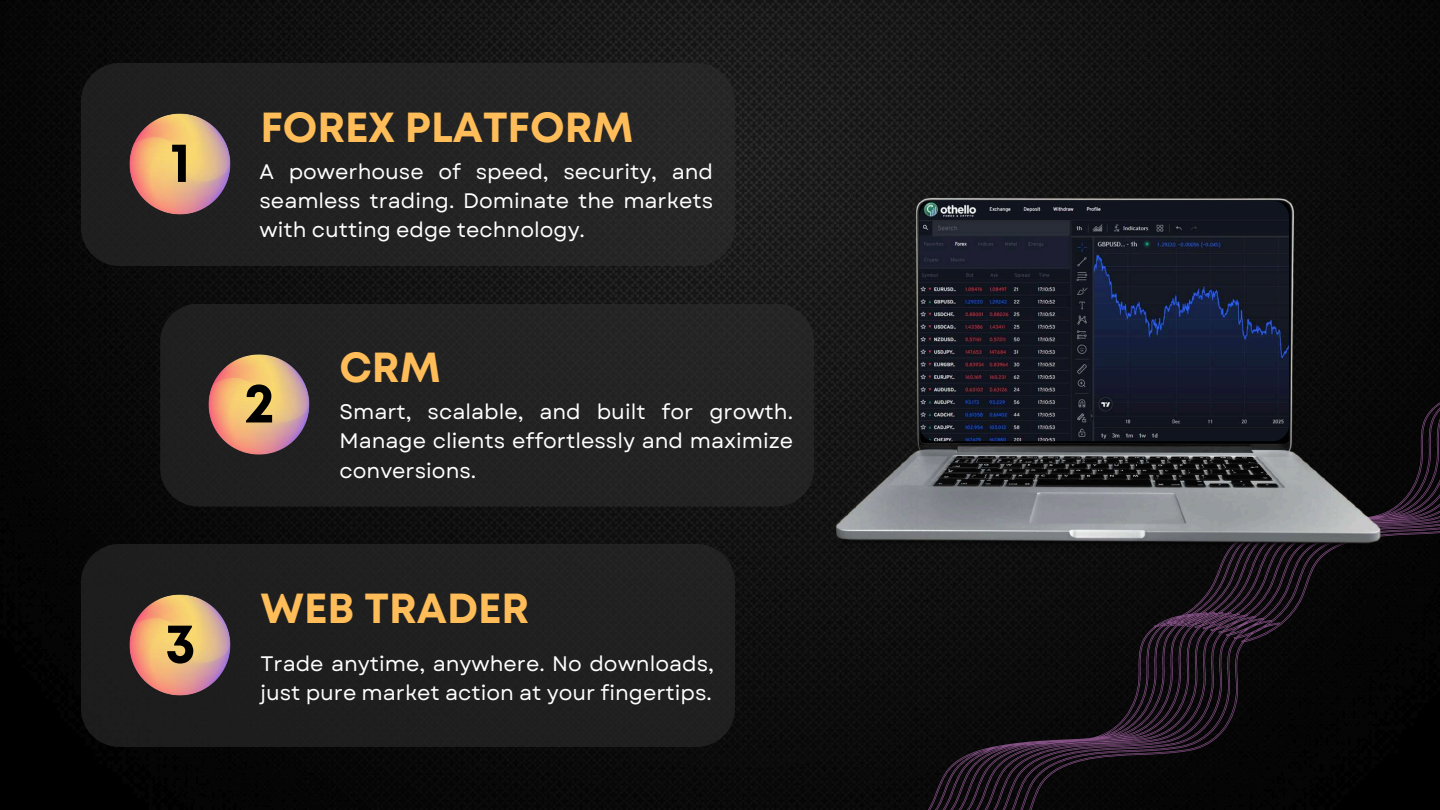
<style>
.page{position:relative;width:1440px;height:810px;background:#fff}
.page>*{position:absolute;margin:0;border:0;box-sizing:border-box;transform-origin:0 0}
.t1{font:700 56px "Mont";color:#000}
.t2{font:700 42px "Mont";color:#ffbd59}
.t3{font:21px/29.2px "Garet";color:#fff;text-align:justify}
</style>
<div class="page">
<img style="left:0;top:0;width:1440px;height:810px">
<svg style="left:872px;top:391px;width:568px;height:419px;background:#0e0b0e"></svg>
<div style="left:81px;top:63px;width:654px;height:203px;background:#232323;border-radius:38px"></div>
<img style="left:129px;top:113px;width:102px;height:102px">
<div style="left:160px;top:304px;width:654px;height:203px;background:#222;border-radius:38px"></div>
<img style="left:208px;top:354px;width:102px;height:101px">
<div style="left:81px;top:544px;width:654px;height:203px;background:#1f1f1f;border-radius:38px"></div>
<img style="left:129px;top:594px;width:102px;height:102px">
<img style="left:834px;top:195px;width:551px;height:359px">
<img style="left:919px;top:201px;width:370px;height:240px;border-radius:16px">
<h1 class="t1" style="left:170px;top:141px;width:22px">1</h1>
<h1 class="t1" style="left:165px;top:622px;width:32px">3</h1>
<h2 class="t2" style="left:260px;top:111px;width:375px">FOREX PLATFORM</h2>
<p class="t3" style="left:260px;top:157px;width:455px">A powerhouse of speed, security, and seamless trading. Dominate the markets with cutting edge technology.</p>
<h1 class="t1" style="left:244px;top:382px;width:32px">2</h1>
<h2 class="t2" style="left:340px;top:352px;width:103px">CRM</h2>
<p class="t3" style="left:340px;top:397px;width:455px">Smart, scalable, and built for growth.<br>Manage clients effortlessly and maximize conversions.</p>
<h2 class="t2" style="left:260px;top:592px;width:271px">WEB TRADER</h2>
<p class="t3" style="left:260px;top:649px;width:455px">Trade anytime, anywhere. No downloads, just pure market action at your fingertips.</p>
</div>
